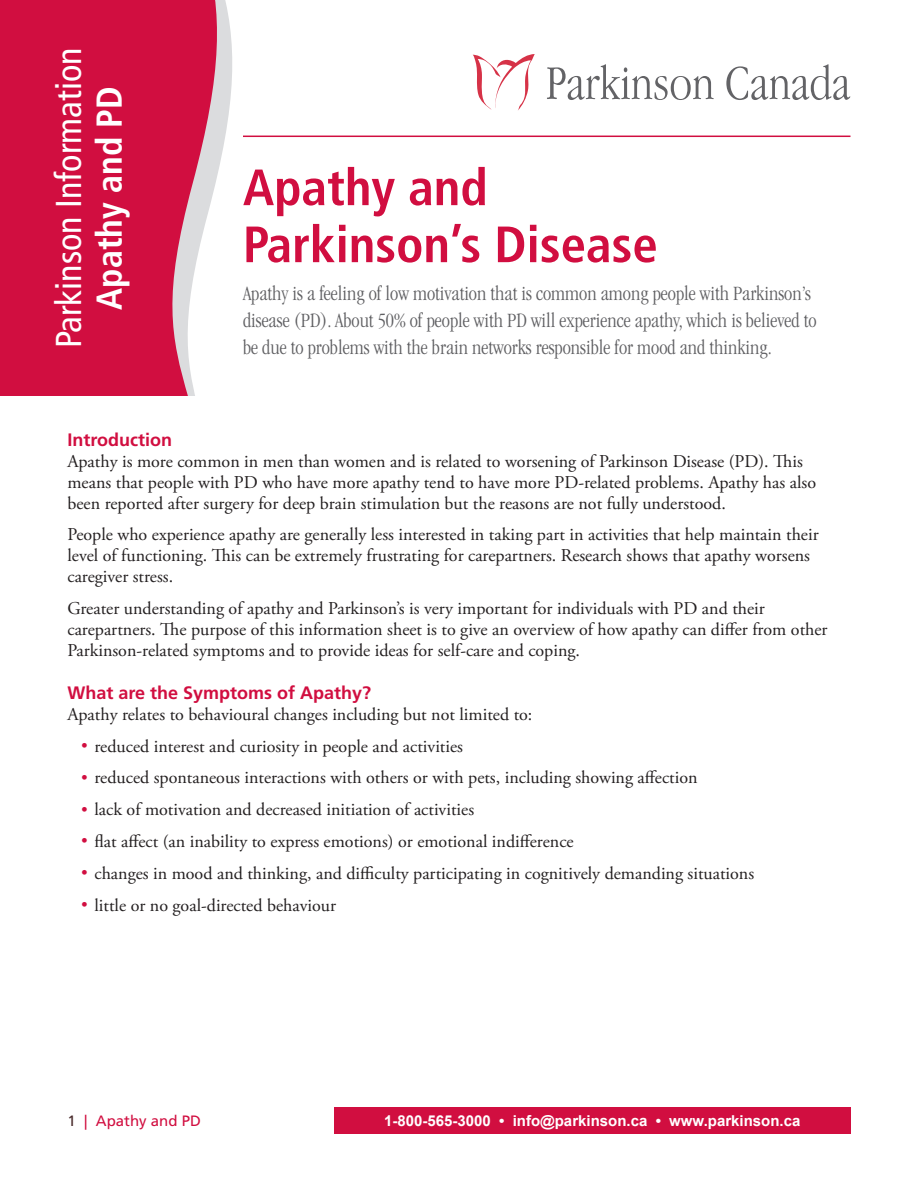
<style>
.page{position:relative;width:918px;height:1188px;background:#fff}
.page>*{position:absolute;margin:0;border:0;box-sizing:border-box;transform-origin:0 0}
.t1{font:700 condensed 51px/57px "Frutiger LT Std";color:#d10e40}
.t2{font:condensed 36px "Frutiger LT Std";color:#fff}
.t3{font:700 condensed 36px "Frutiger LT Std";color:#fff}
.t4{font:300 condensed 21px/27px "ITC Garamond Std";color:#5f5f62}
.t5{font:18px/21px "Adobe Garamond Pro";color:#231f20}
.t6{font:700 18px "Frutiger LT Std";color:#d10e40}
.t7{font:700 15px "Arial";color:#fff}
.t8{font:15px "Frutiger LT Std";color:#d10e40}
.s1{font-family:"Frutiger LT Std";font-size:13.5px;color:#d10e40}
.s2{color:#472829}
</style>
<div class="page">
<div style="left:334px;top:1107px;width:516px;height:27px;background:#d10e40"></div>
<svg style="left:547px;top:64px;width:167px;height:36px"></svg>
<svg style="left:726px;top:64px;width:124px;height:36px"></svg>
<svg style="left:473px;top:54px;width:62px;height:56px"></svg>
<svg style="left:223px;top:0;width:9px;height:148px"></svg>
<svg style="left:0;top:0;width:223px;height:396px;fill:#d10e40"></svg>
<hr style="left:243px;top:136px;width:607px;height:1px;background:#d10e40">
<h2 class="t2" style="left:48px;top:348px;width:302px;rotate:-90deg">Parkinson Information</h2>
<h2 class="t3" style="left:88px;top:310px;width:225px;rotate:-90deg">Apathy and PD</h2>
<h1 class="t1" style="left:243px;top:159px;width:416px">Apathy and<br>Parkinson’s Disease</h1>
<p class="t4" style="left:243px;top:280px;width:575px">Apathy is a feeling of low motivation that is common among people with Parkinson’s disease (PD). About 50% of people with PD will experience apathy, which is believed to be due to problems with the brain networks responsible for mood and thinking.</p>
<p class="t6" style="left:68px;top:429px;width:106px">Introduction</p>
<p class="t5" style="left:68px;top:451px;width:750px">Apathy is more common in men than women and is related to worsening of Parkinson Disease (PD). This means that people with PD who have more apathy tend to have more PD-related problems. Apathy has also been reported after surgery for deep brain stimulation but the reasons are not fully understood.</p>
<p class="t5" style="left:68px;top:525px;width:753px">People who experience apathy are generally less interested in taking part in activities that help maintain their level of functioning. This can be extremely frustrating for carepartners. Research shows that apathy worsens caregiver stress.</p>
<p class="t5" style="left:68px;top:599px;width:762px">Greater understanding of apathy and Parkinson’s is very important for individuals with PD and their carepartners. The purpose of this information sheet is to give an overview of how apathy can differ from other<br>Parkinson-related symptoms and to provide ideas for self-care and coping.</p>
<p class="t6" style="left:68px;top:682px;width:305px">What are the Symptoms of Apathy?</p>
<p class="t5" style="left:68px;top:704px;width:466px">Apathy relates to behavioural changes including but not limited to:</p>
<p class="t5" style="left:81px;top:736px;width:384px"><span class="s1">•</span> reduced interest and curiosity in people and activities</p>
<p class="t5" style="left:81px;top:768px;width:618px"><span class="s1">•</span> reduced spontaneous interactions with others or with pets, including showing affection</p>
<p class="t5" style="left:81px;top:800px;width:395px"><span class="s1">•</span> lack of motivation and decreased initiation of activities</p>
<p class="t5" style="left:81px;top:831px;width:494px"><span class="s1">•</span> flat affect (an inability to express emotions) or emotional indifference</p>
<p class="t5" style="left:81px;top:863px;width:675px"><span class="s1">•</span> changes in mood and thinking, and difficulty participating in cognitively demanding situations</p>
<p class="t5" style="left:81px;top:895px;width:257px"><span class="s1">•</span> little or no goal-directed behaviour</p>
<p class="t8" style="left:68px;top:1112px;width:135px"><span class="s2">1</span> | Apathy and PD</p>
<p class="t7" style="left:384px;top:1111px;width:418px">1-800-565-3000 • info@parkinson.ca • www.parkinson.ca</p>
</div>
